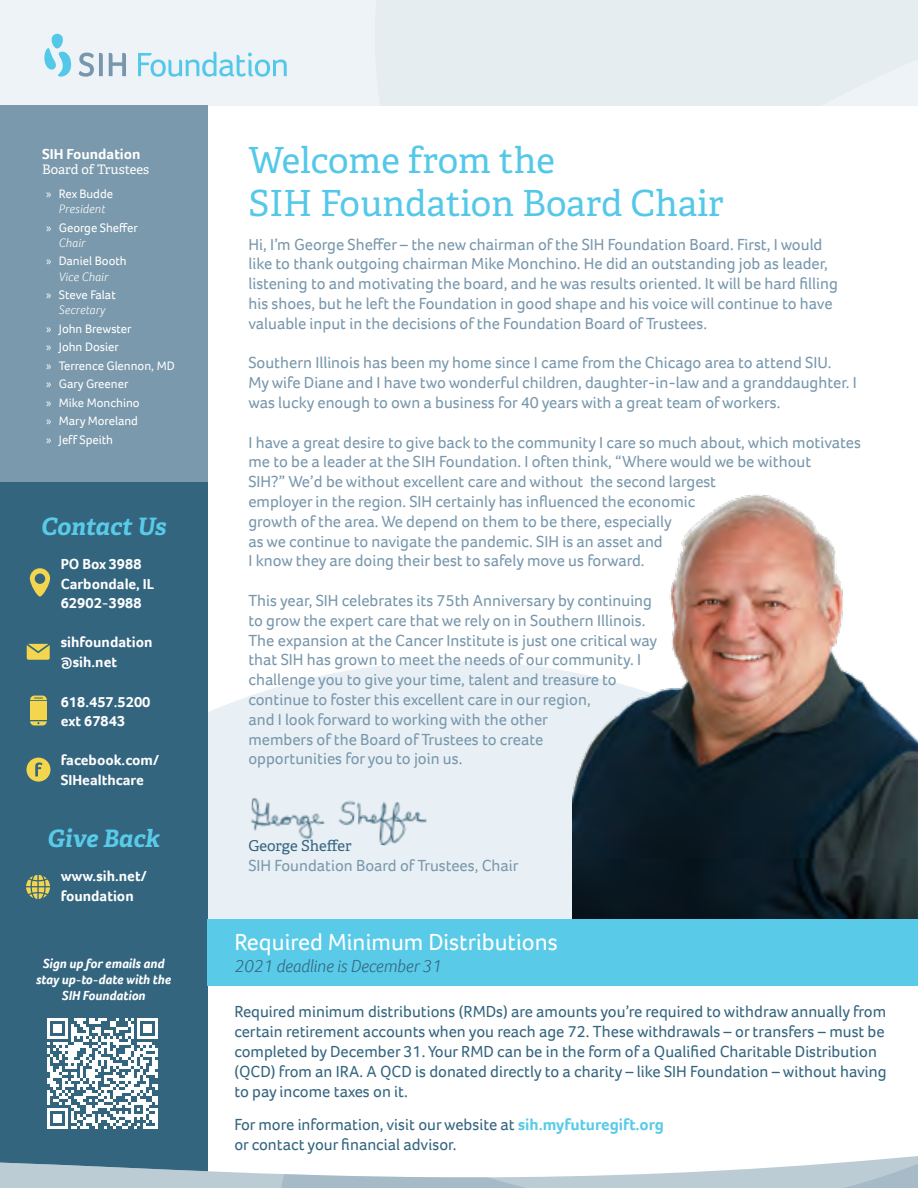
<style>
.page{position:relative;width:918px;height:1188px;background:#fff}
.page>*{position:absolute;margin:0;border:0;box-sizing:border-box;transform-origin:0 0}
.t1{font:36px/43.2px "Adelle";color:#54c8e8}
.t2{font:24px "Foco";color:#fff}
.t3{font:italic 700 24px "Adelle";color:#59cbe8}
.t4{font:italic 300 18px "Foco";color:#34657f}
.t5{font:16.5px/19.8px "Foco";color:#7897ac}
.t6{font:16.5px/19.8px "Foco";color:#34657f}
.t7{font:16.5px "Foco";color:#7a99ac}
.t8{font:700 15px/19.5px "Foco";color:#fff}
.t9{font:15px "Adelle";color:#34657f}
.t10{font:italic 700 13.5px/16.2px "Foco";color:#fff;text-align:center}
.t11{font:13.05px "Adelle";color:#fff}
.t12{font:12.6px/18.6px "Foco";color:#fff}
.t13{font:italic 300 12.6px/15.1px "Foco";letter-spacing:.02em;color:#fff;text-align:center}
.s1{font-family:"Myriad Pro";font-weight:400;font-style:normal}
.s2{font-weight:400;font-style:normal}
.s3{font-family:"Myriad Pro"}
.s4{font-weight:300;font-style:italic}
.s5{font-weight:700;color:#59cbe8}
</style>
<div class="page">
<div style="left:0;top:0;width:918px;height:106px;background:#e6edf1"></div>
<svg style="left:138px;top:52px;width:149px;height:25px"></svg>
<svg style="left:79px;top:53px;width:24px;height:24px"></svg>
<svg style="left:109px;top:53px;width:17px;height:23px"></svg>
<svg style="left:44px;top:34px;width:28px;height:43px"></svg>
<svg style="left:207px;top:642px;width:366px;height:277px;background:#eaf1f5"></svg>
<div style="left:0;top:482px;width:207px;height:706px;background:#34657f"></div>
<svg style="left:0;top:986px;width:918px;height:202px"></svg>
<div style="left:0;top:106px;width:207px;height:376px;background:#7a99ac"></div>
<svg style="left:26px;top:758px;width:24px;height:24px"></svg>
<svg style="left:30px;top:696px;width:17px;height:4px"></svg>
<div style="left:30px;top:701px;width:17px;height:19px;background:#f3d54e"></div>
<svg style="left:30px;top:721px;width:17px;height:5px"></svg>
<svg style="left:27px;top:644px;width:23px;height:16px"></svg>
<svg style="left:30px;top:568px;width:20px;height:29px"></svg>
<svg style="left:26px;top:875px;width:24px;height:24px"></svg>
<img style="left:573px;top:494px;width:345px;height:425px">
<img style="left:250px;top:795px;width:177px;height:52px">
<div style="left:207px;top:919px;width:711px;height:67px;background:#59cbe8"></div>
<p class="t8" style="left:42px;top:144px;width:100px">SIH Foundation</p>
<p class="t11" style="left:42px;top:162px;width:109px">Board of Trustees</p>
<p class="t13" style="left:46px;top:186px;width:68px"><span class="s1">»</span> <span class="s2">Rex Budde<br></span>President</p>
<p class="t12" style="left:59px;top:220px;width:80px;line-height:15.1px;text-indent:-13px"><span class="s3">»</span> George Sheffer<br><span class="s4">Chair</span></p>
<p class="t12" style="left:46px;top:253px;width:82px;line-height:15.1px;text-align:center"><span class="s3">»</span> Daniel Booth<br><span class="s4">Vice Chair</span></p>
<p class="t12" style="left:46px;top:287px;width:71px;line-height:15.1px;text-align:center"><span class="s3">»</span> Steve Falat<br><span class="s4">Secretary</span></p>
<p class="t12" style="left:46px;top:319px;width:130px"><span class="s3">»</span> John Brewster<br><span class="s3">»</span> John Dosier<br><span class="s3">»</span> Terrence Glennon, MD <span class="s3">»</span> Gary Greener<br><span class="s3">»</span> Mike Monchino<br><span class="s3">»</span> Mary Moreland<br><span class="s3">»</span> Jeff Speith</p>
<h2 class="t3" style="left:41px;top:511px;width:127px">Contact Us</h2>
<p class="t8" style="left:61px;top:554px;width:95px">PO Box 3988<br>Carbondale, IL<br>62902-3988</p>
<p class="t8" style="left:61px;top:632px;width:93px">sihfoundation @sih.net</p>
<p class="t8" style="left:61px;top:692px;width:91px">618.457.5200 ext 67843</p>
<p class="t8" style="left:61px;top:750px;width:100px">facebook.com/<br>SIHealthcare</p>
<h2 class="t3" style="left:48px;top:823px;width:114px">Give Back</h2>
<p class="t8" style="left:61px;top:866px;width:87px">www.sih.net/ foundation</p>
<p class="t10" style="left:36px;top:955px;width:136px">Sign up for emails and stay up-to-date with the<br>SIH Foundation</p>
<h1 class="t1" style="left:248px;top:139px;width:477px">Welcome from the<br>SIH Foundation Board Chair</h1>
<p class="t5" style="left:248px;top:234px;width:591px">Hi, I’m George Sheffer – the new chairman of the SIH Foundation Board. First, I would like to thank outgoing chairman Mike Monchino. He did an outstanding job as leader, listening to and motivating the board, and he was results oriented. It will be hard filling his shoes, but he left the Foundation in good shape and his voice will continue to have valuable input in the decisions of the Foundation Board of Trustees.</p>
<p class="t5" style="left:248px;top:353px;width:610px">Southern Illinois has been my home since I came from the Chicago area to attend SIU.<br>My wife Diane and I have two wonderful children, daughter-in-law and a granddaughter. I was lucky enough to own a business for 40 years with a great team of workers.</p>
<p class="t5" style="left:248px;top:432px;width:614px">I have a great desire to give back to the community I care so much about, which motivates me to be a leader at the SIH Foundation. I often think, “Where would we be without<br>SIH?” We’d be without excellent care and without the second largest<br>employer in the region. SIH certainly has influenced the economic<br>growth of the area. We depend on them to be there, especially<br>as we continue to navigate the pandemic. SIH is an asset and<br>I know they are doing their best to safely move us forward.</p>
<p class="t5" style="left:248px;top:590px;width:410px">This year, SIH celebrates its 75th Anniversary by continuing to grow the expert care that we rely on in Southern Illinois.<br>The expansion at the Cancer Institute is just one critical way that SIH has grown to meet the needs of our community. I challenge you to give your time, talent and treasure to continue to foster this excellent care in our region,<br>and I look forward to working with the other<br>members of the Board of Trustees to create<br>opportunities for you to join us.</p>
<p class="t9" style="left:248px;top:836px;width:105px">George Sheffer</p>
<p class="t7" style="left:248px;top:854px;width:272px">SIH Foundation Board of Trustees, Chair</p>
<h2 class="t2" style="left:234px;top:926px;width:325px">Required Minimum Distributions</h2>
<p class="t4" style="left:234px;top:954px;width:209px">2021 deadline is December 31</p>
<p class="t6" style="left:234px;top:1002px;width:654px">Required minimum distributions (RMDs) are amounts you’re required to withdraw annually from certain retirement accounts when you reach age 72. These withdrawals – or transfers – must be completed by December 31. Your RMD can be in the form of a Qualified Charitable Distribution (QCD) from an IRA. A QCD is donated directly to a charity – like SIH Foundation – without having to pay income taxes on it.</p>
<p class="t6" style="left:234px;top:1114px;width:431px">For more information, visit our website at <span class="s5">sih.myfuturegift.org </span>or contact your financial advisor.</p>
</div>
